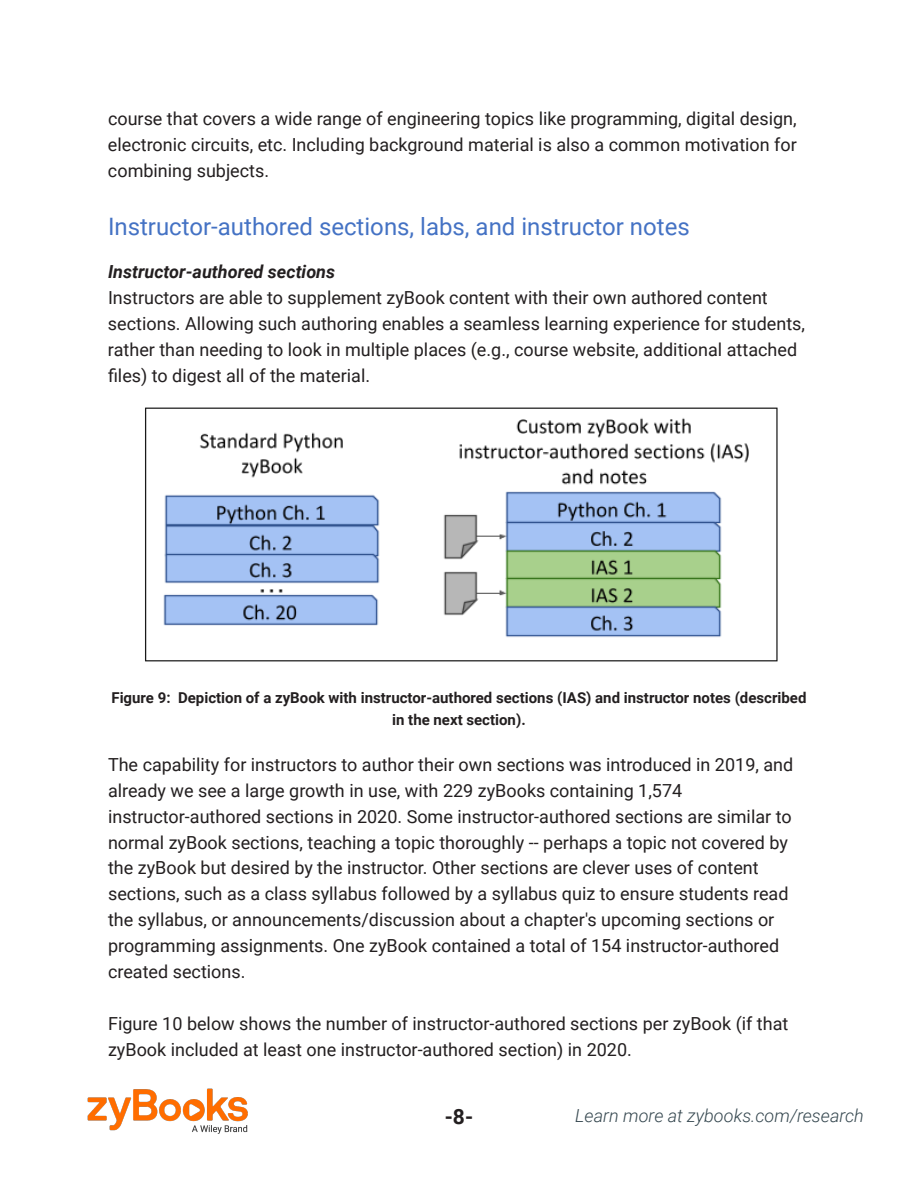
<style>
.page{position:relative;width:918px;height:1188px;background:#fff}
.page>*{position:absolute;margin:0;border:0;box-sizing:border-box;transform-origin:0 0}
.t1{font:24px "Roboto";color:#4472c4}
.t2{font:700 21px "Roboto";color:#231f20}
.t3{font:18px/26px "Roboto";color:#231f20}
.t4{font:italic 300 18px "Roboto";color:#35474f}
.t5{font:700 15px/21.6px "Roboto";color:#231f20;text-align:center}
.s1{font-weight:700;font-style:italic}
</style>
<div class="page">
<img style="left:87px;top:1088px;width:161px;height:46px">
<img style="left:145px;top:407px;width:633px;height:255px">
<p class="t3" style="left:108px;top:105px;width:690px;text-align:justify">course that covers a wide range of engineering topics like programming, digital design, electronic circuits, etc. Including background material is also a common motivation for combining subjects.</p>
<p class="t1" style="left:108px;top:209px;width:583px">Instructor-authored sections, labs, and instructor notes</p>
<p class="t3" style="left:108px;top:258px;width:699px"><span class="s1">Instructor-authored sections<br></span>Instructors are able to supplement zyBook content with their own authored content sections. Allowing such authoring enables a seamless learning experience for students, rather than needing to look in multiple places (e.g., course website, additional attached files) to digest all of the material.</p>
<p class="t5" style="left:111px;top:686px;width:696px">Figure 9: Depiction of a zyBook with instructor-authored sections (IAS) and instructor notes (described in the next section).</p>
<p class="t3" style="left:108px;top:751px;width:687px">The capability for instructors to author their own sections was introduced in 2019, and already we see a large growth in use, with 229 zyBooks containing 1,574 instructor-authored sections in 2020. Some instructor-authored sections are similar to normal zyBook sections, teaching a topic thoroughly -- perhaps a topic not covered by the zyBook but desired by the instructor. Other sections are clever uses of content sections, such as a class syllabus followed by a syllabus quiz to ensure students read the syllabus, or announcements/discussion about a chapter's upcoming sections or programming assignments. One zyBook contained a total of 154 instructor-authored created sections.</p>
<p class="t3" style="left:108px;top:1010px;width:682px">Figure 10 below shows the number of instructor-authored sections per zyBook (if that zyBook included at least one instructor-authored section) in 2020.</p>
<p class="t2" style="left:445px;top:1102px;width:30px">-8-</p>
<p class="t4" style="left:575px;top:1103px;width:290px">Learn more at zybooks.com/research</p>
</div>
